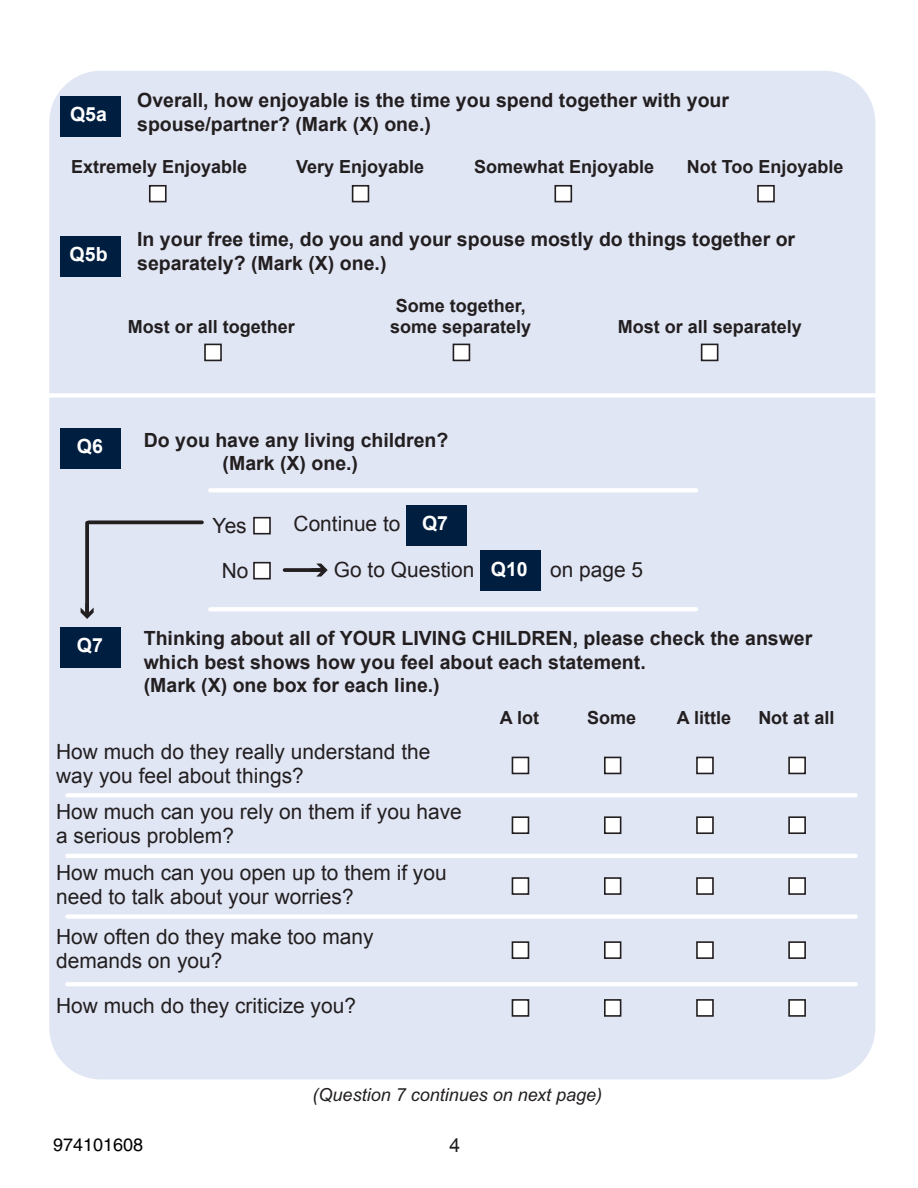
<style>
.page{position:relative;width:918px;height:1188px;background:#fff}
.page>*{position:absolute;margin:0;border:0;box-sizing:border-box;transform-origin:0 0}
.ParaStyle04-Leading{font:21px/24.2px "Arial";color:#231f20}
.ParaStyle01-Leading{font:21px "Arial";color:#231f20}
.ParaStyle25-Leading{font:21px "Arial";color:#231f20}
.ParaStyle12-Leading{font:21px "Arial";color:#231f20}
.ParaStyle16-Leading{font:21px "Arial";color:#231f20}
.ParaStyle24-Leading{font:21px "Arial";color:#231f20}
.ParaStyle01-Leading-2{font:700 19.5px/23.4px "Arial";color:#231f20}
.ParaStyle01-Leading-3{font:700 19.5px "Arial";color:#fff}
.ParaStyle01-Leading-4{font:19.5px "Arial";color:#231f20}
.ParaStyle01-Leading-5{font:700 18px "Arial";color:#231f20}
.ParaStyle19-Leading{font:700 18px "Arial";color:#231f20}
.ParaStyle26-Leading{font:italic 18px "Arial";color:#231f20}
.t1{font:18px "Helvetica";color:#000}
.s1{font-weight:700;font-size:19.5px;color:#fff}
</style>
<div class="page">
<div style="left:49px;top:71px;width:826px;height:1008px;background:#e1e6f5;border-radius:52px"></div>
<div style="left:480px;top:551px;width:61px;height:40px;background:#001e40"></div>
<div style="left:61px;top:96px;width:60px;height:40px;background:#001e40"></div>
<div style="left:150px;top:186px;width:16px;height:16px;background:#fff"></div>
<div style="left:149px;top:185px;width:18px;height:17px;border:2px solid #231f20"></div>
<div style="left:353px;top:186px;width:15px;height:16px;background:#fff"></div>
<div style="left:352px;top:185px;width:17px;height:17px;border:2px solid #231f20"></div>
<div style="left:555px;top:186px;width:16px;height:16px;background:#fff"></div>
<div style="left:554px;top:185px;width:18px;height:17px;border:2px solid #231f20"></div>
<div style="left:758px;top:186px;width:16px;height:16px;background:#fff"></div>
<div style="left:757px;top:185px;width:18px;height:17px;border:2px solid #231f20"></div>
<div style="left:61px;top:236px;width:60px;height:40px;background:#001e40"></div>
<div style="left:205px;top:344px;width:16px;height:16px;background:#fff"></div>
<div style="left:204px;top:344px;width:18px;height:17px;border:2px solid #231f20"></div>
<div style="left:453px;top:344px;width:16px;height:16px;background:#fff"></div>
<div style="left:453px;top:344px;width:17px;height:17px;border:2px solid #231f20"></div>
<div style="left:702px;top:344px;width:16px;height:16px;background:#fff"></div>
<div style="left:701px;top:344px;width:17px;height:17px;border:2px solid #231f20"></div>
<div style="left:254px;top:518px;width:16px;height:16px;background:#fff"></div>
<div style="left:253px;top:517px;width:18px;height:18px;border:2px solid #231f20"></div>
<div style="left:254px;top:563px;width:16px;height:16px;background:#fff"></div>
<div style="left:253px;top:562px;width:18px;height:18px;border:2px solid #231f20"></div>
<div style="left:61px;top:627px;width:60px;height:41px;background:#001e40"></div>
<hr style="left:210px;top:488px;width:486px;height:4px;background:#fff">
<hr style="left:210px;top:607px;width:486px;height:4px;background:#fff">
<div style="left:406px;top:506px;width:61px;height:40px;background:#001e40"></div>
<svg style="left:285px;top:568px;width:26px;height:4px"></svg>
<div style="left:35px;top:393px;width:844px;height:5px;background:#fff"></div>
<svg style="left:85px;top:523px;width:4px;height:80px"></svg>
<svg style="left:88px;top:520px;width:114px;height:4px"></svg>
<div style="left:512px;top:757px;width:16px;height:16px;background:#fff"></div>
<div style="left:512px;top:757px;width:17px;height:17px;border:2px solid #231f20"></div>
<div style="left:605px;top:757px;width:16px;height:16px;background:#fff"></div>
<div style="left:604px;top:757px;width:17px;height:17px;border:2px solid #231f20"></div>
<div style="left:697px;top:757px;width:16px;height:16px;background:#fff"></div>
<div style="left:696px;top:757px;width:18px;height:17px;border:2px solid #231f20"></div>
<div style="left:789px;top:757px;width:16px;height:16px;background:#fff"></div>
<div style="left:788px;top:757px;width:18px;height:17px;border:2px solid #231f20"></div>
<hr style="left:67px;top:793px;width:789px;height:4px;background:#fff">
<hr style="left:67px;top:854px;width:789px;height:4px;background:#fff">
<div style="left:67px;top:914px;width:789px;height:5px;background:#fff"></div>
<hr style="left:67px;top:982px;width:789px;height:4px;background:#fff">
<div style="left:512px;top:817px;width:16px;height:16px;background:#fff"></div>
<div style="left:512px;top:816px;width:17px;height:18px;border:2px solid #231f20"></div>
<div style="left:605px;top:817px;width:16px;height:16px;background:#fff"></div>
<div style="left:604px;top:816px;width:17px;height:18px;border:2px solid #231f20"></div>
<div style="left:697px;top:817px;width:16px;height:16px;background:#fff"></div>
<div style="left:696px;top:816px;width:18px;height:18px;border:2px solid #231f20"></div>
<div style="left:789px;top:817px;width:16px;height:16px;background:#fff"></div>
<div style="left:788px;top:816px;width:18px;height:18px;border:2px solid #231f20"></div>
<div style="left:512px;top:878px;width:16px;height:16px;background:#fff"></div>
<div style="left:512px;top:877px;width:17px;height:18px;border:2px solid #231f20"></div>
<div style="left:605px;top:878px;width:16px;height:16px;background:#fff"></div>
<div style="left:604px;top:877px;width:17px;height:18px;border:2px solid #231f20"></div>
<div style="left:697px;top:878px;width:16px;height:16px;background:#fff"></div>
<div style="left:696px;top:877px;width:18px;height:18px;border:2px solid #231f20"></div>
<div style="left:789px;top:878px;width:16px;height:16px;background:#fff"></div>
<div style="left:788px;top:877px;width:18px;height:18px;border:2px solid #231f20"></div>
<div style="left:512px;top:942px;width:16px;height:16px;background:#fff"></div>
<div style="left:512px;top:941px;width:17px;height:18px;border:2px solid #231f20"></div>
<div style="left:605px;top:942px;width:16px;height:16px;background:#fff"></div>
<div style="left:604px;top:941px;width:17px;height:18px;border:2px solid #231f20"></div>
<div style="left:697px;top:942px;width:16px;height:16px;background:#fff"></div>
<div style="left:696px;top:941px;width:18px;height:18px;border:2px solid #231f20"></div>
<div style="left:789px;top:942px;width:16px;height:16px;background:#fff"></div>
<div style="left:788px;top:941px;width:18px;height:18px;border:2px solid #231f20"></div>
<div style="left:512px;top:1000px;width:16px;height:16px;background:#fff"></div>
<div style="left:512px;top:999px;width:17px;height:18px;border:2px solid #231f20"></div>
<div style="left:605px;top:1000px;width:16px;height:16px;background:#fff"></div>
<div style="left:604px;top:999px;width:17px;height:18px;border:2px solid #231f20"></div>
<div style="left:697px;top:1000px;width:16px;height:16px;background:#fff"></div>
<div style="left:696px;top:999px;width:18px;height:18px;border:2px solid #231f20"></div>
<div style="left:789px;top:1000px;width:16px;height:16px;background:#fff"></div>
<div style="left:788px;top:999px;width:18px;height:18px;border:2px solid #231f20"></div>
<div style="left:61px;top:428px;width:60px;height:41px;background:#001e40"></div>
<svg style="left:81px;top:603px;width:13px;height:16px"></svg>
<svg style="left:311px;top:564px;width:17px;height:13px"></svg>
<p class="ParaStyle01-Leading-2" style="left:137px;top:89px;width:593px">Overall, how enjoyable is the time you spend together with your spouse/partner? (Mark (X) one.)</p>
<p class="ParaStyle19-Leading" style="left:71px;top:155px;width:178px">Extremely Enjoyable</p>
<p class="ParaStyle19-Leading" style="left:296px;top:155px;width:130px">Very Enjoyable</p>
<p class="ParaStyle19-Leading" style="left:474px;top:155px;width:182px">Somewhat Enjoyable</p>
<p class="ParaStyle19-Leading" style="left:687px;top:155px;width:158px">Not Too Enjoyable</p>
<p class="ParaStyle01-Leading-3" style="left:70px;top:101px;width:38px">Q5a</p>
<p class="ParaStyle01-Leading-3" style="left:70px;top:241px;width:39px">Q5b</p>
<p class="ParaStyle01-Leading-2" style="left:137px;top:229px;width:660px">In your free time, do you and your spouse mostly do things together or separately? (Mark (X) one.)</p>
<p class="ParaStyle01-Leading-5" style="left:396px;top:293px;width:132px">Some together,</p>
<p class="ParaStyle01-Leading-5" style="left:128px;top:314px;width:169px">Most or all together</p>
<p class="ParaStyle01-Leading-5" style="left:390px;top:314px;width:143px">some separately</p>
<p class="ParaStyle01-Leading-5" style="left:618px;top:314px;width:186px">Most or all separately</p>
<p class="ParaStyle01-Leading-3" style="left:77px;top:434px;width:28px">Q6</p>
<p class="ParaStyle01-Leading-3" style="left:77px;top:632px;width:28px">Q7</p>
<p class="ParaStyle01-Leading-2" style="left:144px;top:429px;width:306px;text-align:center">Do you have any living children? (Mark (X) one.)</p>
<p class="ParaStyle01-Leading" style="left:213px;top:512px;width:36px">Yes</p>
<p class="ParaStyle01-Leading" style="left:222px;top:557px;width:28px">No</p>
<p class="ParaStyle01-Leading" style="left:294px;top:510px;width:108px">Continue to</p>
<p class="ParaStyle01-Leading-3" style="left:422px;top:511px;width:28px">Q7</p>
<p class="ParaStyle24-Leading" style="left:334px;top:556px;width:311px">Go to Question <span class="s1">Q10</span> on page 5</p>
<p class="ParaStyle01-Leading-2" style="left:144px;top:628px;width:670px">Thinking about all of YOUR LIVING CHILDREN, please check the answer which best shows how you feel about each statement.</p>
<p class="ParaStyle01-Leading-2" style="left:144px;top:674px;width:297px">(Mark (X) one box for each line.)</p>
<p class="ParaStyle01-Leading-5" style="left:500px;top:706px;width:41px">A lot</p>
<p class="ParaStyle01-Leading-5" style="left:587px;top:706px;width:51px">Some</p>
<p class="ParaStyle01-Leading-5" style="left:677px;top:706px;width:56px">A little</p>
<p class="ParaStyle01-Leading-5" style="left:758px;top:706px;width:78px">Not at all</p>
<p class="ParaStyle04-Leading" style="left:56px;top:740px;width:376px">How much do they really understand the way you feel about things?</p>
<p class="ParaStyle01-Leading" style="left:56px;top:798px;width:407px">How much can you rely on them if you have</p>
<p class="ParaStyle04-Leading" style="left:56px;top:824px;width:179px">a serious problem?</p>
<p class="ParaStyle25-Leading" style="left:56px;top:859px;width:392px">How much can you open up to them if you</p>
<p class="ParaStyle04-Leading" style="left:56px;top:885px;width:299px">need to talk about your worries?</p>
<p class="ParaStyle16-Leading" style="left:56px;top:923px;width:319px">How often do they make too many</p>
<p class="ParaStyle04-Leading" style="left:56px;top:949px;width:168px">demands on you?</p>
<p class="ParaStyle12-Leading" style="left:56px;top:992px;width:301px">How much do they criticize you?</p>
<p class="t1" style="left:53px;top:1135px;width:92px">974101608</p>
<p class="ParaStyle26-Leading" style="left:313px;top:1084px;width:291px">(Question 7 continues on next page)</p>
<p class="ParaStyle01-Leading-4" style="left:450px;top:1132px;width:12px">4</p>
</div>
